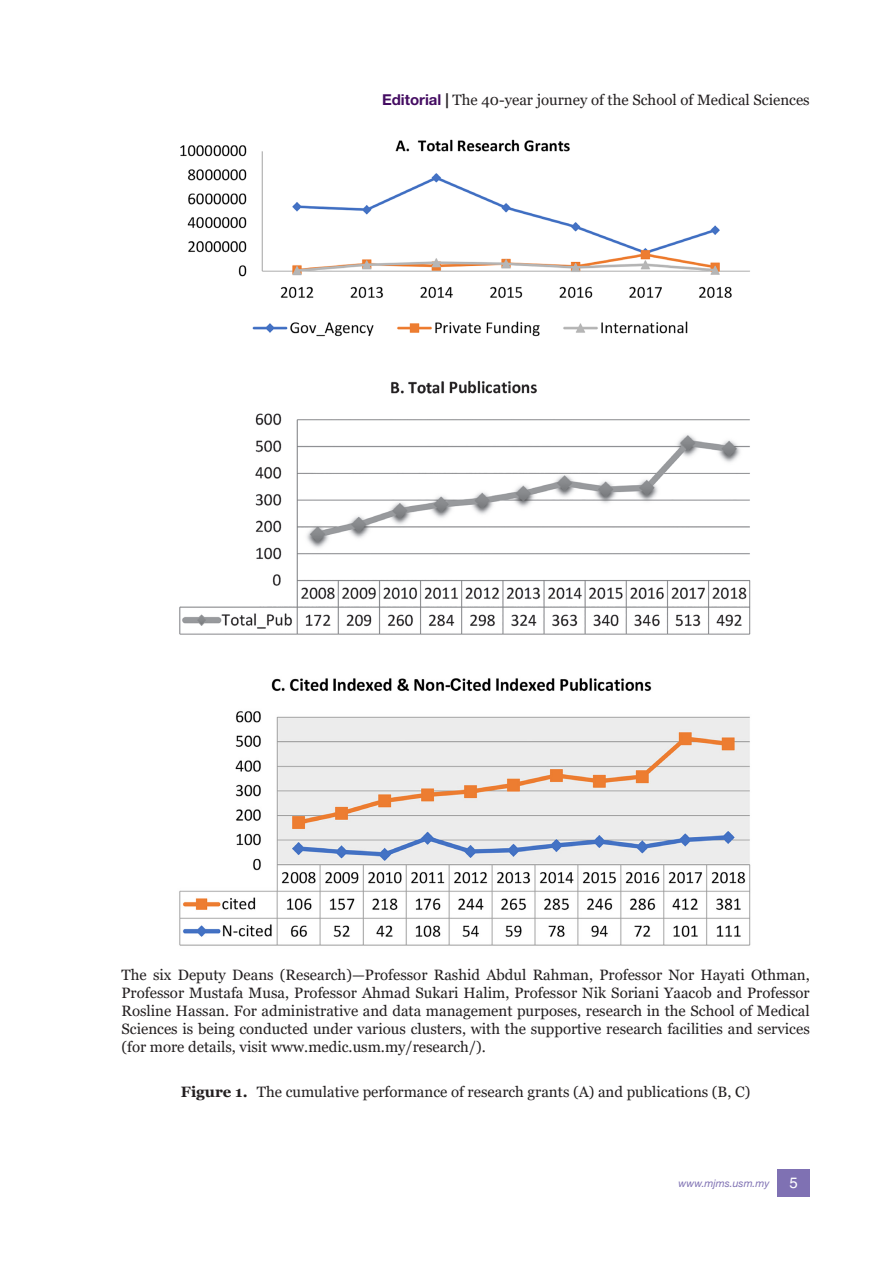
<style>
.page{position:relative;width:893px;height:1263px;background:#fff}
.page>*{position:absolute;margin:0;border:0;box-sizing:border-box;transform-origin:0 0}
.t1{font:15px/18px "Georgia";color:#231f20;text-align:justify}
.t2{font:15px "Helvetica LT Std";color:#fff}
.t3{font:italic 10.5px "Helvetica Neue LT Std";color:#7f71b3}
.s1{font-family:"Helvetica Neue LT Std";font-weight:700;color:#440c62}
.s2{font-family:"Helvetica Neue LT Std";font-weight:700}
.s3{font-weight:700}
</style>
<div class="page">
<div style="left:777px;top:1169px;width:33px;height:27px;background:#7f71b3"></div>
<img style="left:180px;top:139px;width:570px;height:198px">
<img style="left:179px;top:380px;width:572px;height:255px">
<img style="left:179px;top:678px;width:572px;height:268px">
<p class="t1" style="left:382px;top:91px;width:429px"><span class="s1">Editorial</span> <span class="s2">|</span> The 40-year journey of the School of Medical Sciences</p>
<p class="t1" style="left:122px;top:966px;width:690px">The six Deputy Deans (Research)—Professor Rashid Abdul Rahman, Professor Nor Hayati Othman, Professor Mustafa Musa, Professor Ahmad Sukari Halim, Professor Nik Soriani Yaacob and Professor Rosline Hassan. For administrative and data management purposes, research in the School of Medical Sciences is being conducted under various clusters, with the supportive research facilities and services (for more details, visit www.medic.usm.my/research/).</p>
<p class="t1" style="left:181px;top:1083px;width:571px"><span class="s3">Figure 1.</span> The cumulative performance of research grants (A) and publications (B, C)</p>
<p class="t3" style="left:679px;top:1176px;width:92px">www.mjms.usm.my</p>
<p class="t2" style="left:789px;top:1174px;width:10px">5</p>
</div>
